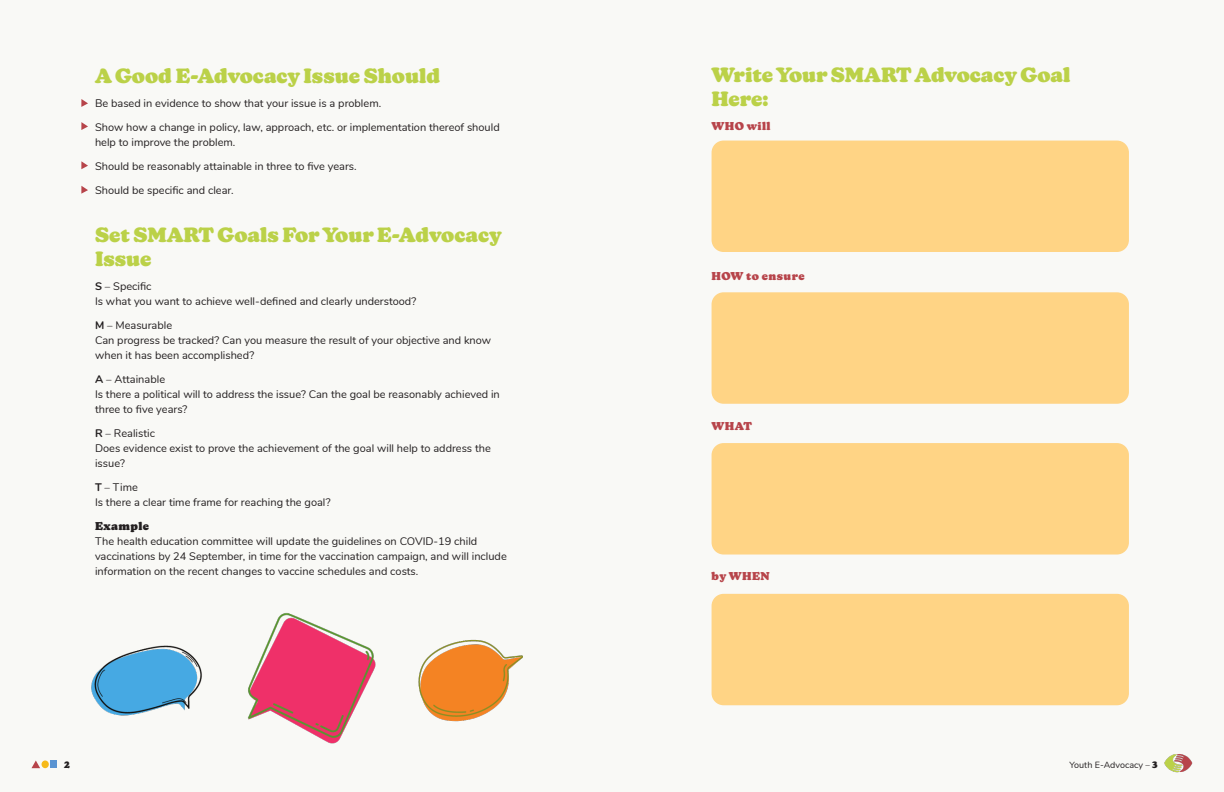
<style>
.page{position:relative;width:1224px;height:792px;background:#fff}
.page>*{position:absolute;margin:0;border:0;box-sizing:border-box;transform-origin:0 0}
.t1{font:900 20px/24px "New Kansas";color:#bbd148}
.t2{font:11px/15px "Nunito";color:#231f20}
.t3{font:900 11px "New Kansas";letter-spacing:.04em;color:#b7444a}
.t4{font:900 11px "New Kansas";letter-spacing:.04em;color:#231f20}
.t5{font:9px "Nunito";color:#231f20}
.t6{font:900 9px "New Kansas";color:#231f20}
.s1{font-weight:700}
.s2{font-family:"New Kansas";font-weight:900}
</style>
<div class="page">
<div style="left:611px;top:0;width:613px;height:792px;background:#f9f9f6"></div>
<div style="left:0;top:0;width:613px;height:792px;background:#f9f9f6"></div>
<div style="left:50px;top:760px;width:7px;height:8px;background:#5a94d2"></div>
<div style="left:42px;top:761px;width:7px;height:7px;background:#f6ba1a;border-radius:50%"></div>
<svg style="left:32px;top:761px;width:8px;height:7px"></svg>
<img style="left:1164px;top:754px;width:28px;height:19px">
<svg style="left:81px;top:99px;width:7px;height:8px"></svg>
<svg style="left:81px;top:122px;width:7px;height:8px"></svg>
<svg style="left:81px;top:161px;width:7px;height:8px"></svg>
<svg style="left:81px;top:186px;width:7px;height:8px"></svg>
<img style="left:91px;top:645px;width:111px;height:71px">
<img style="left:418px;top:639px;width:105px;height:83px">
<img style="left:248px;top:613px;width:128px;height:131px">
<div style="left:712px;top:141px;width:417px;height:111px;background:#ffd485;border-radius:12px"></div>
<div style="left:712px;top:292px;width:417px;height:112px;background:#ffd485;border-radius:12px"></div>
<div style="left:712px;top:443px;width:417px;height:112px;background:#ffd485;border-radius:12px"></div>
<div style="left:712px;top:594px;width:417px;height:111px;background:#ffd485;border-radius:12px"></div>
<p class="t1" style="left:95px;top:64px;width:347px">A Good E-Advocacy Issue Should</p>
<p class="t2" style="left:95px;top:95px;width:288px">Be based in evidence to show that your issue is a problem.</p>
<p class="t2" style="left:95px;top:119px;width:406px">Show how a change in policy, law, approach, etc. or implementation thereof should help to improve the problem.</p>
<p class="t2" style="left:95px;top:158px;width:263px">Should be reasonably attainable in three to five years.</p>
<p class="t2" style="left:95px;top:182px;width:140px">Should be specific and clear.</p>
<p class="t1" style="left:95px;top:223px;width:408px">Set SMART Goals For Your E-Advocacy<br>Issue</p>
<p class="t2" style="left:95px;top:278px;width:58px"><span class="s1">S</span> – Specific</p>
<p class="t2" style="left:95px;top:293px;width:323px">Is what you want to achieve well-defined and clearly understood?</p>
<p class="t2" style="left:95px;top:317px;width:79px"><span class="s1">M</span> – Measurable</p>
<p class="t2" style="left:95px;top:332px;width:398px">Can progress be tracked? Can you measure the result of your objective and know when it has been accomplished?</p>
<p class="t2" style="left:95px;top:371px;width:72px"><span class="s1">A</span> – Attainable</p>
<p class="t2" style="left:95px;top:386px;width:406px">Is there a political will to address the issue? Can the goal be reasonably achieved in three to five years?</p>
<p class="t2" style="left:95px;top:425px;width:61px"><span class="s1">R</span> – Realistic</p>
<p class="t2" style="left:95px;top:440px;width:397px">Does evidence exist to prove the achievement of the goal will help to address the issue?</p>
<p class="t2" style="left:95px;top:479px;width:44px"><span class="s1">T</span> – Time</p>
<p class="t2" style="left:95px;top:494px;width:237px">Is there a clear time frame for reaching the goal?</p>
<p class="t4" style="left:95px;top:519px;width:56px">Example</p>
<p class="t2" style="left:95px;top:533px;width:413px">The health education committee will update the guidelines on COVID-19 child vaccinations by 24 September, in time for the vaccination campaign, and will include information on the recent changes to vaccine schedules and costs.</p>
<p class="t1" style="left:712px;top:63px;width:360px">Write Your SMART Advocacy Goal<br>Here:</p>
<p class="t3" style="left:712px;top:119px;width:61px">WHO will</p>
<p class="t3" style="left:712px;top:269px;width:95px">HOW to ensure</p>
<p class="t3" style="left:712px;top:419px;width:42px">WHAT</p>
<p class="t3" style="left:712px;top:569px;width:60px">by WHEN</p>
<p class="t6" style="left:64px;top:759px;width:7px">2</p>
<p class="t5" style="left:1070px;top:758px;width:90px">Youth E-Advocacy – <span class="s2">3</span></p>
</div>
